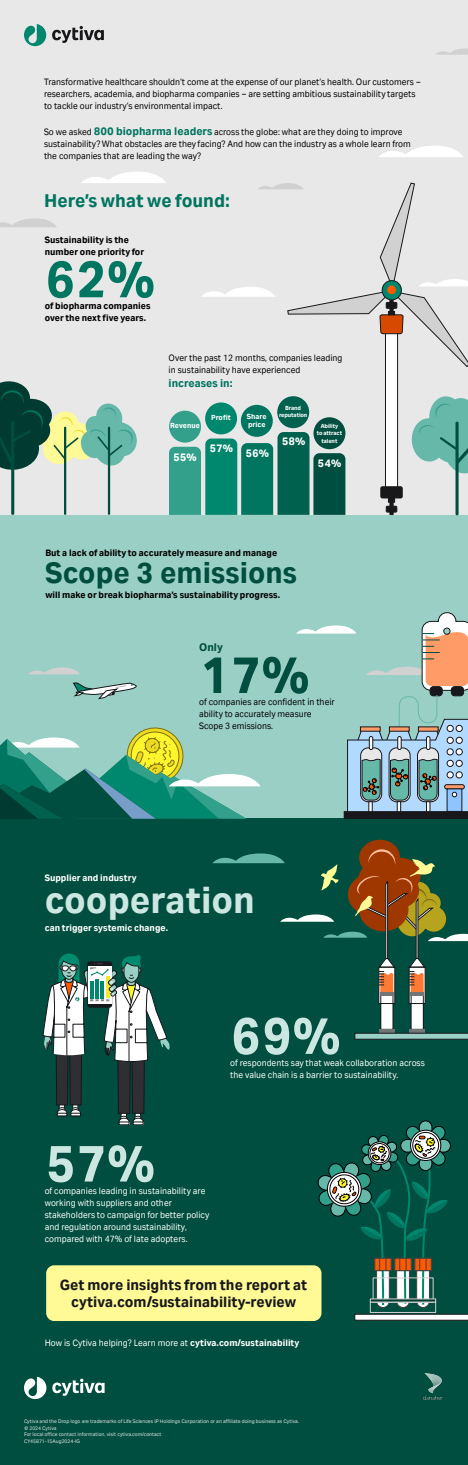
<style>
.page{position:relative;width:468px;height:1465px;background:#fff}
.page>*{position:absolute;margin:0;border:0;box-sizing:border-box;transform-origin:0 0}
.t1{font:700 56px "Cytiva Aktiv";color:#cce7e2;scale:.95 1}
.t2{font:700 56px "Cytiva Aktiv";color:#00755f;scale:.95 1}
.t3{font:700 56px "Cytiva Aktiv";color:#004e3f;scale:.95 1}
.t4{font:700 40px "Cytiva Aktiv";color:#cce7e2;scale:.95 1}
.t5{font:700 32px "Cytiva Aktiv";color:#004e3f;scale:.95 1}
.t6{font:700 20px "Cytiva Aktiv";color:#00755f;scale:.95 1}
.t7{font:700 16px/17.6px "Cytiva Aktiv";color:#18181b;text-align:center;scale:.95 1}
.t8{font:700 12px "Cytiva Aktiv";color:#fff;scale:.95 1}
.t9{font:700 12px "Cytiva Aktiv";color:#00755f;scale:.95 1}
.t10{font:700 12px "Cytiva Aktiv";color:#004e3f;scale:.95 1}
.t11{font:10px/12px "Cytiva Aktiv";color:#000;scale:.95 1}
.t12{font:10px/12px "Cytiva Aktiv";color:#fff;scale:.95 1}
.t13{font:700 10px/12px "Cytiva Aktiv";color:#000;scale:.95 1}
.t14{font:700 10px "Cytiva Aktiv";color:#fff;scale:.95 1}
.t15{font:700 8px/8.4px "Cytiva Aktiv";color:#fff;scale:.95 1}
.t16{font:700 6.4px/7.2px "Cytiva Aktiv";letter-spacing:-.02em;color:#fff;text-align:center;scale:.95 1}
.t17{font:5.6px/6.4px "Cytiva Aktiv";color:#e8e8e8}
.s1{font-weight:700;font-size:12px;color:#00755f}
.s2{font-weight:700}
</style>
<div class="page">
<div style="left:0;top:0;width:468px;height:515px;background:#e8e8e8"></div>
<div style="left:0;top:515px;width:468px;height:303px;background:#99cfc5"></div>
<div style="left:0;top:818px;width:468px;height:646px;background:#004e3f"></div>
<svg style="left:0;top:218px;width:57px;height:9px"></svg>
<svg style="left:379px;top:146px;width:84px;height:11px"></svg>
<hr style="left:64px;top:426px;width:2px;height:89px;background:#004e3f">
<hr style="left:456px;top:421px;width:3px;height:94px;background:#004e3f">
<hr style="left:11px;top:421px;width:3px;height:94px;background:#004e3f">
<hr style="left:108px;top:426px;width:2px;height:89px;background:#004e3f">
<svg style="left:411px;top:396px;width:57px;height:78px"></svg>
<svg style="left:0;top:381px;width:137px;height:89px"></svg>
<svg style="left:390px;top:502px;width:4px;height:13px"></svg>
<div style="left:385px;top:328px;width:13px;height:160px;background:#fff;border:1px solid #18181b"></div>
<div style="left:381px;top:486px;width:21px;height:12px;background:#18181b;border-radius:2px"></div>
<div style="left:380px;top:486px;width:23px;height:12px;border:1px solid #18181b;border-radius:2px"></div>
<svg style="left:388px;top:497px;width:7px;height:5px"></svg>
<div style="left:386px;top:506px;width:11px;height:6px;background:#18181b"></div>
<div style="left:386px;top:506px;width:11px;height:6px;border:1px solid #18181b"></div>
<svg style="left:81px;top:172px;width:85px;height:11px"></svg>
<svg style="left:435px;top:48px;width:33px;height:7px"></svg>
<svg style="left:201px;top:182px;width:267px;height:185px"></svg>
<div style="left:411px;top:992px;width:12px;height:37px;background:#fff"></div>
<div style="left:411px;top:992px;width:13px;height:37px;border:1px solid #18181b"></div>
<hr style="left:409px;top:1029px;width:16px;height:3px;background:#747577">
<div style="left:381px;top:992px;width:12px;height:37px;background:#fff"></div>
<div style="left:380px;top:992px;width:13px;height:37px;border:1px solid #18181b"></div>
<hr style="left:379px;top:1029px;width:16px;height:3px;background:#747577">
<svg style="left:213px;top:839px;width:255px;height:164px"></svg>
<svg style="left:28px;top:667px;width:52px;height:7px"></svg>
<svg style="left:0;top:727px;width:261px;height:91px"></svg>
<svg style="left:354px;top:1032px;width:114px;height:7px"></svg>
<svg style="left:317px;top:1120px;width:151px;height:200px"></svg>
<svg style="left:296px;top:612px;width:172px;height:206px"></svg>
<svg style="left:43px;top:953px;width:127px;height:171px"></svg>
<svg style="left:52px;top:26px;width:52px;height:17px"></svg>
<svg style="left:24px;top:24px;width:22px;height:22px"></svg>
<svg style="left:52px;top:1378px;width:53px;height:17px"></svg>
<svg style="left:24px;top:1376px;width:22px;height:22px"></svg>
<img style="left:424px;top:1373px;width:19px;height:25px">
<svg style="left:169px;top:432px;width:176px;height:83px;background:#2f8978"></svg>
<div style="left:169px;top:410px;width:32px;height:32px;background:#33a08c;border-radius:50%"></div>
<div style="left:205px;top:402px;width:32px;height:32px;background:#00886f;border-radius:50%"></div>
<div style="left:241px;top:405px;width:32px;height:32px;background:#00755f;border-radius:50%"></div>
<div style="left:277px;top:396px;width:32px;height:32px;background:#00614f;border-radius:50%"></div>
<div style="left:314px;top:417px;width:31px;height:32px;background:#004e3f;border-radius:50%"></div>
<div style="left:46px;top:1265px;width:275px;height:55px;background:#fffa96;border-radius:8px"></div>
<svg style="left:73px;top:682px;width:64px;height:17px"></svg>
<p class="t11" style="left:44px;top:75px;width:398px">Transformative healthcare shouldn’t come at the expense of our planet’s health. Our customers – researchers, academia, and biopharma companies – are setting ambitious sustainability targets to tackle our industry’s environmental impact.</p>
<p class="t11" style="left:44px;top:126px;width:388px">So we asked <span class="s1">800 biopharma leaders</span> across the globe: what are they doing to improve sustainability? What obstacles are they facing? And how can the industry as a whole learn from the companies that are leading the way?</p>
<h3 class="t6" style="left:44px;top:189px;width:197px">Here’s what we found:</h3>
<p class="t13" style="left:45px;top:233px;width:106px">Sustainability is the number one priority for</p>
<h1 class="t2" style="left:45px;top:247px;width:118px">62%</h1>
<p class="t13" style="left:45px;top:300px;width:113px">of biopharma companies over the next five years.</p>
<p class="t11" style="left:169px;top:351px;width:185px">Over the past 12 months, companies leading in sustainability have experienced</p>
<p class="t9" style="left:169px;top:376px;width:69px">increases in:</p>
<p class="t15" style="left:170px;top:421px;width:33px">Revenue</p>
<p class="t15" style="left:211px;top:413px;width:22px">Profit</p>
<p class="t15" style="left:247px;top:412px;width:22px">Share price</p>
<p class="t8" style="left:173px;top:450px;width:26px">55%</p>
<p class="t8" style="left:209px;top:444px;width:64px">57% 56%</p>
<p class="t16" style="left:279px;top:404px;width:31px">Brand reputation</p>
<p class="t8" style="left:282px;top:434px;width:26px">58%</p>
<p class="t16" style="left:317px;top:422px;width:28px">Ability<br>to attract talent</p>
<p class="t8" style="left:318px;top:456px;width:26px">54%</p>
<p class="t13" style="left:45px;top:546px;width:246px">But a lack of ability to accurately measure and manage</p>
<h3 class="t5" style="left:45px;top:554px;width:266px">Scope 3 emissions</h3>
<p class="t13" style="left:45px;top:588px;width:249px">will make or break biopharma’s sustainability progress.</p>
<p class="t10" style="left:199px;top:639px;width:26px">Only</p>
<h1 class="t3" style="left:199px;top:642px;width:118px">17%</h1>
<p class="t11" style="left:199px;top:695px;width:144px">of companies are confident in their ability to accurately measure<br>Scope 3 emissions.</p>
<p class="t14" style="left:45px;top:872px;width:98px">Supplier and industry</p>
<h2 class="t4" style="left:45px;top:877px;width:223px">cooperation</h2>
<p class="t14" style="left:45px;top:921px;width:132px">can trigger systemic change.</p>
<h1 class="t1" style="left:230px;top:1003px;width:118px">69%</h1>
<p class="t12" style="left:230px;top:1056px;width:206px">of respondents say that weak collaboration across the value chain is a barrier to sustainability.</p>
<h1 class="t1" style="left:45px;top:1131px;width:118px">57%</h1>
<p class="t12" style="left:45px;top:1184px;width:175px">of companies leading in sustainability are working with suppliers and other stakeholders to campaign for better policy and regulation around sustainability, compared with 47% of late adopters.</p>
<h3 class="t7" style="left:60px;top:1275px;width:262px">Get more insights from the report at cytiva.com/sustainability-review</h3>
<p class="t12" style="left:45px;top:1336px;width:269px">How is Cytiva helping? Learn more at <span class="s2">cytiva.com/sustainability</span></p>
<p class="t17" style="left:24px;top:1417px;width:277px">Cytiva and the Drop logo are trademarks of Life Sciences IP Holdings Corporation or an affiliate doing business as Cytiva. © 2024 Cytiva<br>For local office contact information, visit cytiva.com/contact<br>CY45871-15Aug2024-IG</p>
</div>
